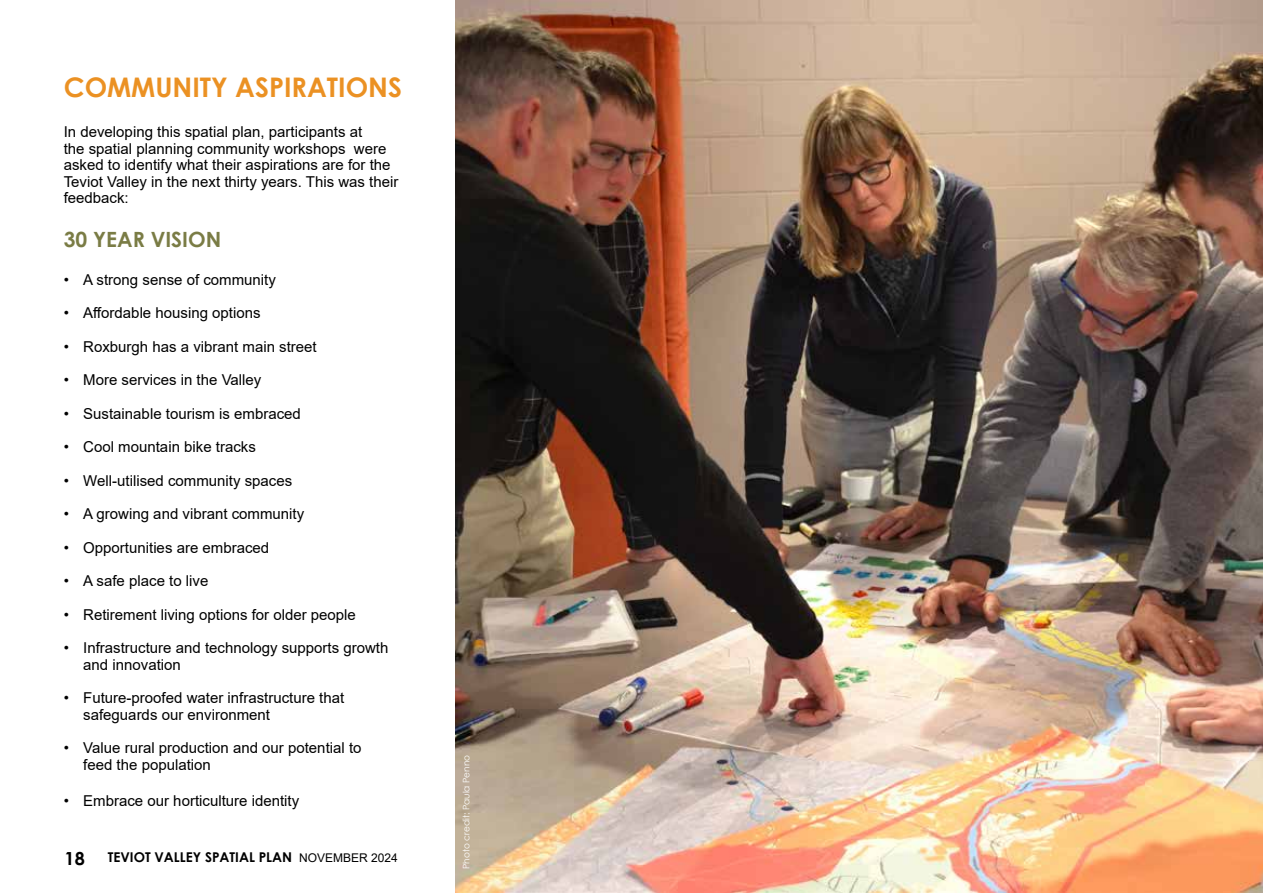
<style>
.page{position:relative;width:1263px;height:893px;background:#fff}
.page>*{position:absolute;margin:0;border:0;box-sizing:border-box;transform-origin:0 0}
.t1{font:700 27px "Century Gothic";color:#eb9123}
.t2{font:700 21px "Century Gothic";color:#7a7c45}
.t3{font:700 18px "Century Gothic";color:#000}
.t4{font:15px/16.5px "Arial";color:#000}
.t5{font:700 13.5px "Century Gothic";color:#000}
.t6{font:9px "Century Gothic";color:#fff}
.s1{font-family:"Arial";font-weight:400;font-size:12px}
</style>
<div class="page">
<img style="left:455px;top:0;width:808px;height:893px">
<h1 class="t1" style="left:64px;top:67px;width:340px">COMMUNITY ASPIRATIONS</h1>
<p class="t4" style="left:64px;top:124px;width:336px">In developing this spatial plan, participants at<br>the spatial planning community workshops were asked to identify what their aspirations are for the Teviot Valley in the next thirty years. This was their feedback:</p>
<h2 class="t2" style="left:64px;top:223px;width:159px">30 YEAR VISION</h2>
<p class="t4" style="left:64px;top:271px;width:214px">• A strong sense of community</p>
<p class="t4" style="left:64px;top:305px;width:198px">• Affordable housing options</p>
<p class="t4" style="left:64px;top:338px;width:254px">• Roxburgh has a vibrant main street</p>
<p class="t4" style="left:64px;top:372px;width:199px">• More services in the Valley</p>
<p class="t4" style="left:64px;top:405px;width:239px">• Sustainable tourism is embraced</p>
<p class="t4" style="left:64px;top:439px;width:194px">• Cool mountain bike tracks</p>
<p class="t4" style="left:64px;top:472px;width:230px">• Well-utilised community spaces</p>
<p class="t4" style="left:64px;top:506px;width:242px">• A growing and vibrant community</p>
<p class="t4" style="left:64px;top:539px;width:207px">• Opportunities are embraced</p>
<p class="t4" style="left:64px;top:573px;width:146px">• A safe place to live</p>
<p class="t4" style="left:64px;top:606px;width:294px">• Retirement living options for older people</p>
<p class="t4" style="left:83px;top:640px;width:307px;text-indent:-20px">• Infrastructure and technology supports growth and innovation</p>
<p class="t4" style="left:83px;top:690px;width:262px;text-indent:-20px">• Future-proofed water infrastructure that safeguards our environment</p>
<p class="t4" style="left:83px;top:740px;width:280px;text-indent:-20px">• Value rural production and our potential to feed the population</p>
<p class="t4" style="left:64px;top:792px;width:237px">• Embrace our horticulture identity</p>
<p class="t3" style="left:65px;top:845px;width:22px">18</p>
<p class="t5" style="left:108px;top:847px;width:291px">TEVIOT VALLEY SPATIAL PLAN <span class="s1">NOVEMBER 2024</span></p>
<p class="t6" style="left:460px;top:869px;width:115px;rotate:-90deg">Photo credit: Paula Penno</p>
</div>
